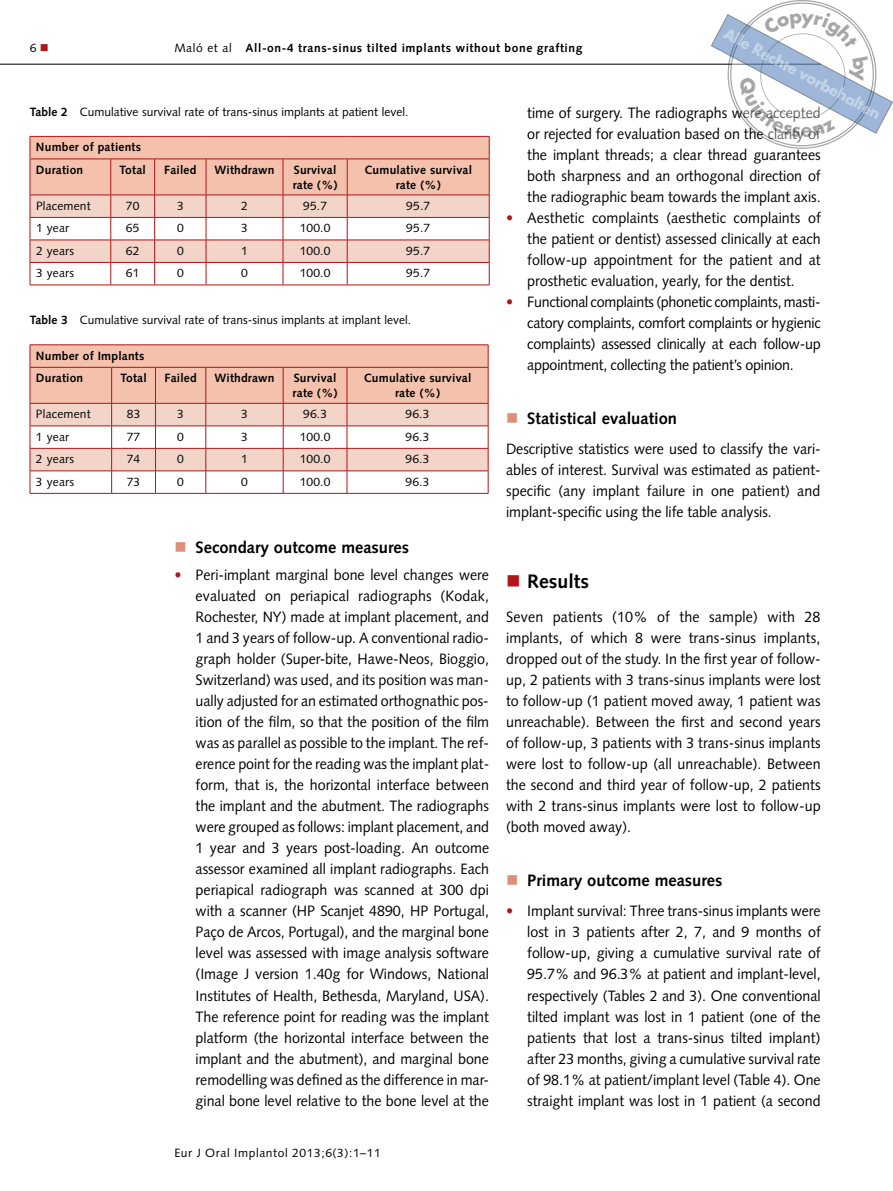
<style>
.page{position:relative;width:893px;height:1191px;background:#fff}
.page>*{position:absolute;margin:0;border:0;box-sizing:border-box;transform-origin:0 0}
.t1{font:700 19.5px "Syntax LT Std";color:#000}
.t2{font:700 16.5px "Syntax LT Std";color:#000}
.t3{font:700 16.5px "Futura T";color:rgb(255 255 255/.4)}
.t4{font:15px/21px "Syntax LT Std";color:#000;text-align:justify;scale:.95 1}
.t5{font:12px "Syntax LT Std";color:#000}
.t6{font:700 12px/15px "Syntax LT Std";letter-spacing:.015em;color:#000}
.t7{font:700 12px "Syntax LT Std";letter-spacing:.05em;color:#000}
.t8{font:12px "Syntax LT Std";letter-spacing:.05em;color:#000}
.s1{color:#b21418}
.s2{font-weight:400}
.s3{font-weight:700}
</style>
<div class="page">
<hr style="left:0;top:64px;width:821px;height:1px;background:#000">
<hr style="left:111px;top:285px;width:44px;height:1px;background:#b21418">
<hr style="left:155px;top:285px;width:51px;height:1px;background:#b21418">
<hr style="left:206px;top:285px;width:77px;height:1px;background:#b21418">
<hr style="left:283px;top:285px;width:64px;height:1px;background:#b21418">
<hr style="left:347px;top:285px;width:142px;height:1px;background:#b21418">
<svg style="left:30px;top:136px;width:460px;height:149px"></svg>
<hr style="left:30px;top:285px;width:81px;height:1px;background:#b21418">
<hr style="left:30px;top:344px;width:82px;height:1px;background:#b21418">
<hr style="left:112px;top:344px;width:44px;height:1px;background:#b21418">
<hr style="left:156px;top:344px;width:50px;height:1px;background:#b21418">
<hr style="left:206px;top:344px;width:77px;height:1px;background:#b21418">
<hr style="left:283px;top:344px;width:64px;height:1px;background:#b21418">
<hr style="left:347px;top:344px;width:141px;height:1px;background:#b21418">
<svg style="left:30px;top:345px;width:459px;height:148px"></svg>
<hr style="left:30px;top:493px;width:82px;height:1px;background:#b21418">
<hr style="left:112px;top:493px;width:44px;height:1px;background:#b21418">
<hr style="left:156px;top:493px;width:50px;height:1px;background:#b21418">
<hr style="left:206px;top:493px;width:77px;height:1px;background:#b21418">
<hr style="left:283px;top:493px;width:64px;height:1px;background:#b21418">
<hr style="left:347px;top:493px;width:141px;height:1px;background:#b21418">
<svg style="left:710px;top:0;width:183px;height:149px"></svg>
<p class="t3" style="left:729px;top:25px;width:176px;rotate:28deg">Alle Rechte vorbehalten</p>
<p class="t5" style="left:30px;top:41px;width:20px">6 <span class="s1">■</span></p>
<p class="t7" style="left:174px;top:41px;width:410px"><span class="s2">Maló et al</span> All-on-4 trans-sinus tilted implants without bone grafting</p>
<p class="t5" style="left:30px;top:104px;width:380px"><span class="s3">Table 2</span> Cumulative survival rate of trans-sinus implants at patient level.</p>
<p class="t6" style="left:36px;top:136px;width:107px;line-height:22.5px">Number of patients<br>Duration</p>
<p class="t4" style="left:527px;top:102px;width:310px">time of surgery. The radiographs were accepted or rejected for evaluation based on the clarity of the implant threads; a clear thread guarantees both sharpness and an orthogonal direction of the radiographic beam towards the implant axis.</p>
<p class="t4" style="left:527px;top:207px;width:310px;text-indent:-21px"><span class="s1">•</span> Aesthetic complaints (aesthetic complaints of the patient or dentist) assessed clinically at each follow-up appointment for the patient and at prosthetic evaluation, yearly, for the dentist.</p>
<p class="t4" style="left:527px;top:291px;width:310px;text-indent:-21px"><span class="s1">•</span> Functional complaints (phonetic complaints, masti&shy;catory complaints, comfort complaints or hygienic complaints) assessed clinically at each follow-up appointment, collecting the patient’s opinion.</p>
<p class="t2" style="left:527px;top:409px;width:151px">Statistical evaluation</p>
<p class="t4" style="left:506px;top:438px;width:333px">Descriptive statistics were used to classify the vari&shy;ables of interest. Survival was estimated as patient&shy;specific (any implant failure in one patient) and implant-specific using the life table analysis.</p>
<p class="t6" style="left:120px;top:162px;width:28px">Total</p>
<p class="t6" style="left:164px;top:162px;width:34px">Failed</p>
<p class="t6" style="left:215px;top:162px;width:61px">Withdrawn</p>
<p class="t6" style="left:293px;top:162px;width:46px">Survival rate (%)</p>
<p class="t6" style="left:364px;top:162px;width:109px;text-align:center">Cumulative survival rate (%)</p>
<p class="t5" style="left:36px;top:199px;width:56px">Placement</p>
<p class="t5" style="left:126px;top:199px;width:15px">70</p>
<p class="t5" style="left:177px;top:199px;width:8px">3</p>
<p class="t5" style="left:241px;top:199px;width:8px">2</p>
<p class="t5" style="left:303px;top:199px;width:25px">95.7</p>
<p class="t5" style="left:406px;top:199px;width:25px">95.7</p>
<p class="t5" style="left:36px;top:221px;width:35px">1 year</p>
<p class="t5" style="left:126px;top:221px;width:15px">65</p>
<p class="t5" style="left:177px;top:221px;width:8px">0</p>
<p class="t5" style="left:241px;top:221px;width:8px">3</p>
<p class="t5" style="left:300px;top:221px;width:32px">100.0</p>
<p class="t5" style="left:406px;top:221px;width:25px">95.7</p>
<p class="t5" style="left:36px;top:244px;width:40px">2 years</p>
<p class="t5" style="left:126px;top:244px;width:15px">62</p>
<p class="t5" style="left:177px;top:244px;width:8px">0</p>
<p class="t5" style="left:241px;top:244px;width:8px">1</p>
<p class="t5" style="left:300px;top:244px;width:32px">100.0</p>
<p class="t5" style="left:406px;top:244px;width:25px">95.7</p>
<p class="t5" style="left:36px;top:266px;width:40px">3 years</p>
<p class="t5" style="left:126px;top:266px;width:15px">61</p>
<p class="t5" style="left:177px;top:266px;width:8px">0</p>
<p class="t5" style="left:241px;top:266px;width:8px">0</p>
<p class="t5" style="left:300px;top:266px;width:32px">100.0</p>
<p class="t5" style="left:406px;top:266px;width:25px">95.7</p>
<p class="t5" style="left:30px;top:313px;width:383px"><span class="s3">Table 3</span> Cumulative survival rate of trans-sinus implants at implant level.</p>
<p class="t6" style="left:36px;top:344px;width:110px;line-height:22.5px">Number of Implants<br>Duration</p>
<p class="t6" style="left:120px;top:371px;width:28px">Total</p>
<p class="t6" style="left:165px;top:371px;width:34px">Failed</p>
<p class="t6" style="left:215px;top:371px;width:61px">Withdrawn</p>
<p class="t6" style="left:293px;top:371px;width:46px">Survival rate (%)</p>
<p class="t6" style="left:364px;top:371px;width:109px;text-align:center">Cumulative survival rate (%)</p>
<p class="t5" style="left:36px;top:407px;width:56px">Placement</p>
<p class="t5" style="left:127px;top:407px;width:15px">83</p>
<p class="t5" style="left:177px;top:407px;width:8px">3</p>
<p class="t5" style="left:241px;top:407px;width:8px">3</p>
<p class="t5" style="left:303px;top:407px;width:25px">96.3</p>
<p class="t5" style="left:406px;top:407px;width:25px">96.3</p>
<p class="t5" style="left:36px;top:429px;width:35px">1 year</p>
<p class="t5" style="left:127px;top:429px;width:15px">77</p>
<p class="t5" style="left:177px;top:429px;width:8px">0</p>
<p class="t5" style="left:241px;top:429px;width:8px">3</p>
<p class="t5" style="left:300px;top:429px;width:32px">100.0</p>
<p class="t5" style="left:406px;top:429px;width:25px">96.3</p>
<p class="t5" style="left:36px;top:452px;width:40px">2 years</p>
<p class="t5" style="left:127px;top:452px;width:15px">74</p>
<p class="t5" style="left:177px;top:452px;width:8px">0</p>
<p class="t5" style="left:241px;top:452px;width:8px">1</p>
<p class="t5" style="left:300px;top:452px;width:32px">100.0</p>
<p class="t5" style="left:406px;top:452px;width:25px">96.3</p>
<p class="t5" style="left:36px;top:474px;width:40px">3 years</p>
<p class="t5" style="left:127px;top:474px;width:15px">73</p>
<p class="t5" style="left:177px;top:474px;width:8px">0</p>
<p class="t5" style="left:241px;top:474px;width:8px">0</p>
<p class="t5" style="left:300px;top:474px;width:32px">100.0</p>
<p class="t5" style="left:406px;top:474px;width:25px">96.3</p>
<p class="t2" style="left:196px;top:538px;width:215px">Secondary outcome measures</p>
<p class="t4" style="left:196px;top:564px;width:311px;text-indent:-21px"><span class="s1">•</span> Peri-implant marginal bone level changes were evaluated on periapical radiographs (Kodak, Rochester, NY) made at implant placement, and 1 and 3 years of follow-up. A conventional radio&shy;graph holder (Super-bite, Hawe-Neos, Bioggio, Switzerland) was used, and its position was man&shy;ually adjusted for an estimated orthognathic pos&shy;ition of the film, so that the position of the film was as parallel as possible to the implant. The ref&shy;erence point for the reading was the implant plat&shy;form, that is, the horizontal interface between the implant and the abutment. The radiographs were grouped as follows: implant placement, and 1 year and 3 years post-loading. An outcome assessor examined all implant radiographs. Each periapical radiograph was scanned at 300 dpi with a scanner (HP Scanjet 4890, HP Portugal, Paço de Arcos, Portugal), and the marginal bone level was assessed with image analysis software (Image J version 1.40g for Windows, National Institutes of Health, Bethesda, Maryland, USA).<br>The reference point for reading was the implant platform (the horizontal interface between the implant and the abutment), and marginal bone remodelling was defined as the difference in mar&shy;ginal bone level relative to the bone level at the</p>
<p class="t8" style="left:174px;top:1146px;width:208px">Eur J Oral Implantol 2013;6(3):1–11</p>
<h1 class="t1" style="left:527px;top:569px;width:63px">Results</h1>
<p class="t4" style="left:506px;top:606px;width:333px">Seven patients (10% of the sample) with 28 implants, of which 8 were trans-sinus implants, dropped out of the study. In the first year of follow&shy;up, 2 patients with 3 trans-sinus implants were lost to follow-up (1 patient moved away, 1 patient was unreachable). Between the first and second years of follow-up, 3 patients with 3 trans-sinus implants were lost to follow-up (all unreachable). Between the second and third year of follow-up, 2 patients with 2 trans-sinus implants were lost to follow-up (both moved away).</p>
<p class="t2" style="left:527px;top:871px;width:197px">Primary outcome measures</p>
<p class="t4" style="left:527px;top:900px;width:310px;text-indent:-21px"><span class="s1">•</span> Implant survival: Three trans-sinus implants were lost in 3 patients after 2, 7, and 9 months of follow-up, giving a cumulative survival rate of 95.7% and 96.3% at patient and implant-level, respectively (Tables 2 and 3). One conventional tilted implant was lost in 1 patient (one of the patients that lost a trans-sinus tilted implant) after 23 months, giving a cumulative survival rate of 98.1% at patient/implant level (Table 4). One straight implant was lost in 1 patient (a second</p>
</div>
